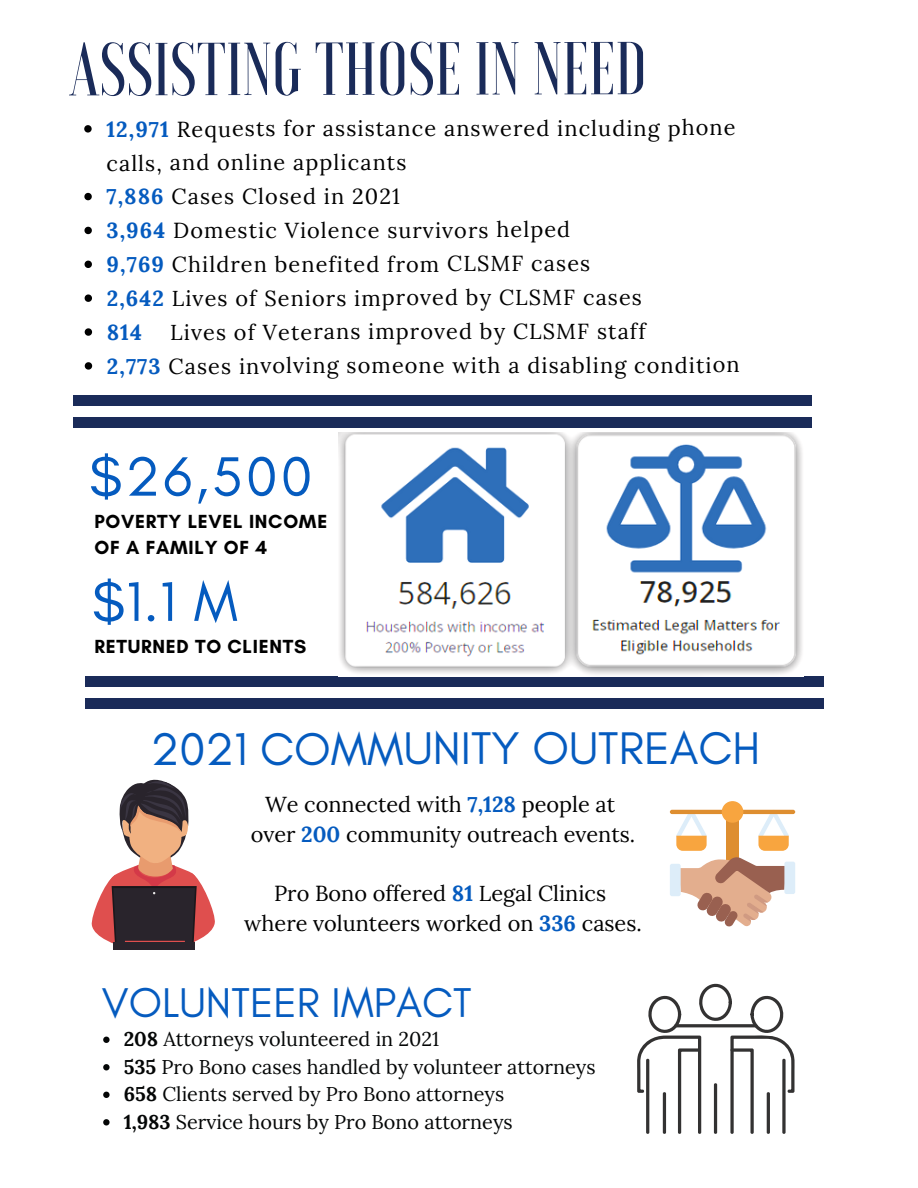
<style>
.page{position:relative;width:918px;height:1188px;background:#fff}
.page>*{position:absolute;margin:0;border:0;box-sizing:border-box;transform-origin:0 0}
.t1{font:500 74.7px "Voga";color:#1a2b59}
.t2{font:56.4px "Glacial Indifference";color:#055bbf}
.t3{font:46.5px "Glacial Indifference";letter-spacing:-.005em;color:#055bbf}
.t4{font:42.3px "Glacial Indifference";letter-spacing:-.005em;color:#055bbf}
.t5{font:21.75px/34.3px "Lora";letter-spacing:.045em;color:#000}
.t6{font:21.75px "Lora";color:#000}
.t7{font:700 21.75px "Lora";color:#055bbf}
.t8{font:19.8px "Lora";color:#040606}
.t9{font:700 19.35px/26.4px "Glacial Indifference";letter-spacing:.035em;color:#000}
.s1{font-weight:700;color:#055bbf}
.s2{font-weight:700}
</style>
<div class="page">
<div style="left:86px;top:699px;width:738px;height:10px;background:#1a2b59"></div>
<div style="left:86px;top:677px;width:738px;height:10px;background:#1a2b59"></div>
<div style="left:74px;top:417px;width:738px;height:11px;background:#1a2b59"></div>
<div style="left:74px;top:395px;width:738px;height:10px;background:#1a2b59"></div>
<div style="left:113px;top:942px;width:82px;height:8px;background:#29242c"></div>
<svg style="left:91px;top:779px;width:124px;height:165px"></svg>
<hr style="left:670px;top:810px;width:56px;height:4px;background:#de8e30;border-radius:2px">
<hr style="left:739px;top:810px;width:56px;height:4px;background:#de8e30;border-radius:2px">
<div style="left:726px;top:818px;width:13px;height:46px;background:#de8e30"></div>
<div style="left:670px;top:864px;width:11px;height:32px;background:#ddedf9;border-radius:2px"></div>
<div style="left:784px;top:862px;width:11px;height:32px;background:#ddedf9;border-radius:2px"></div>
<div style="left:722px;top:801px;width:21px;height:22px;background:#f8a53f;border-radius:50%"></div>
<svg style="left:676px;top:814px;width:31px;height:37px"></svg>
<svg style="left:758px;top:814px;width:31px;height:37px"></svg>
<svg style="left:680px;top:857px;width:107px;height:70px"></svg>
<img style="left:339px;top:432px;width:463px;height:243px">
<svg style="left:637px;top:983px;width:158px;height:151px"></svg>
<svg style="left:84px;top:125px;width:8px;height:8px"></svg>
<svg style="left:84px;top:193px;width:8px;height:7px"></svg>
<svg style="left:84px;top:227px;width:8px;height:7px"></svg>
<svg style="left:85px;top:261px;width:7px;height:7px"></svg>
<svg style="left:85px;top:294px;width:7px;height:8px"></svg>
<svg style="left:85px;top:328px;width:7px;height:8px"></svg>
<svg style="left:85px;top:362px;width:7px;height:8px"></svg>
<svg style="left:103px;top:1037px;width:7px;height:6px"></svg>
<svg style="left:103px;top:1064px;width:7px;height:6px"></svg>
<svg style="left:103px;top:1092px;width:7px;height:6px"></svg>
<svg style="left:103px;top:1119px;width:7px;height:6px"></svg>
<p class="t1" style="left:69px;top:32px;width:579px">ASSISTING THOSE IN NEED</p>
<p class="t5" style="left:106px;top:111px;width:631px"><span class="s1">12,971</span> Requests for assistance answered including phone calls, and online applicants</p>
<p class="t5" style="left:107px;top:179px;width:295px"><span class="s1">7,886</span> Cases Closed in 2021</p>
<p class="t5" style="left:107px;top:213px;width:465px"><span class="s1">3,964</span> Domestic Violence survivors helped</p>
<p class="t5" style="left:107px;top:247px;width:485px"><span class="s1">9,769</span> Children benefited from CLSMF cases</p>
<p class="t5" style="left:107px;top:280px;width:537px"><span class="s1">2,642</span> Lives of Seniors improved by CLSMF cases</p>
<p class="t7" style="left:107px;top:318px;width:37px">814</p>
<p class="t5" style="left:170px;top:314px;width:477px">Lives of Veterans improved by CLSMF staff</p>
<p class="t5" style="left:107px;top:348px;width:634px"><span class="s1">2,773</span> Cases involving someone with a disabling condition</p>
<p class="t2" style="left:89px;top:442px;width:225px">$26,500</p>
<p class="t9" style="left:95px;top:508px;width:234px">POVERTY LEVEL INCOME<br>OF A FAMILY OF 4</p>
<p class="t2" style="left:92px;top:567px;width:148px">$1.1 M</p>
<p class="t9" style="left:95px;top:633px;width:213px">RETURNED TO CLIENTS</p>
<p class="t3" style="left:151px;top:720px;width:611px">2021 COMMUNITY OUTREACH</p>
<p class="t6" style="left:265px;top:790px;width:352px">We connected with <span class="s1">7,128</span> people at</p>
<p class="t6" style="left:251px;top:820px;width:386px">over <span class="s1">200</span> community outreach events.</p>
<p class="t6" style="left:274px;top:879px;width:333px">Pro Bono offered <span class="s1">81</span> Legal Clinics</p>
<p class="t6" style="left:244px;top:909px;width:399px">where volunteers worked on <span class="s1">336</span> cases.</p>
<p class="t4" style="left:102px;top:977px;width:372px">VOLUNTEER IMPACT</p>
<p class="t8" style="left:124px;top:1026px;width:317px"><span class="s2">208</span> Attorneys volunteered in 2021</p>
<p class="t8" style="left:124px;top:1054px;width:473px"><span class="s2">535</span> Pro Bono cases handled by volunteer attorneys</p>
<p class="t8" style="left:124px;top:1081px;width:382px"><span class="s2">658</span> Clients served by Pro Bono attorneys</p>
<p class="t8" style="left:124px;top:1109px;width:390px"><span class="s2">1,983</span> Service hours by Pro Bono attorneys</p>
</div>
